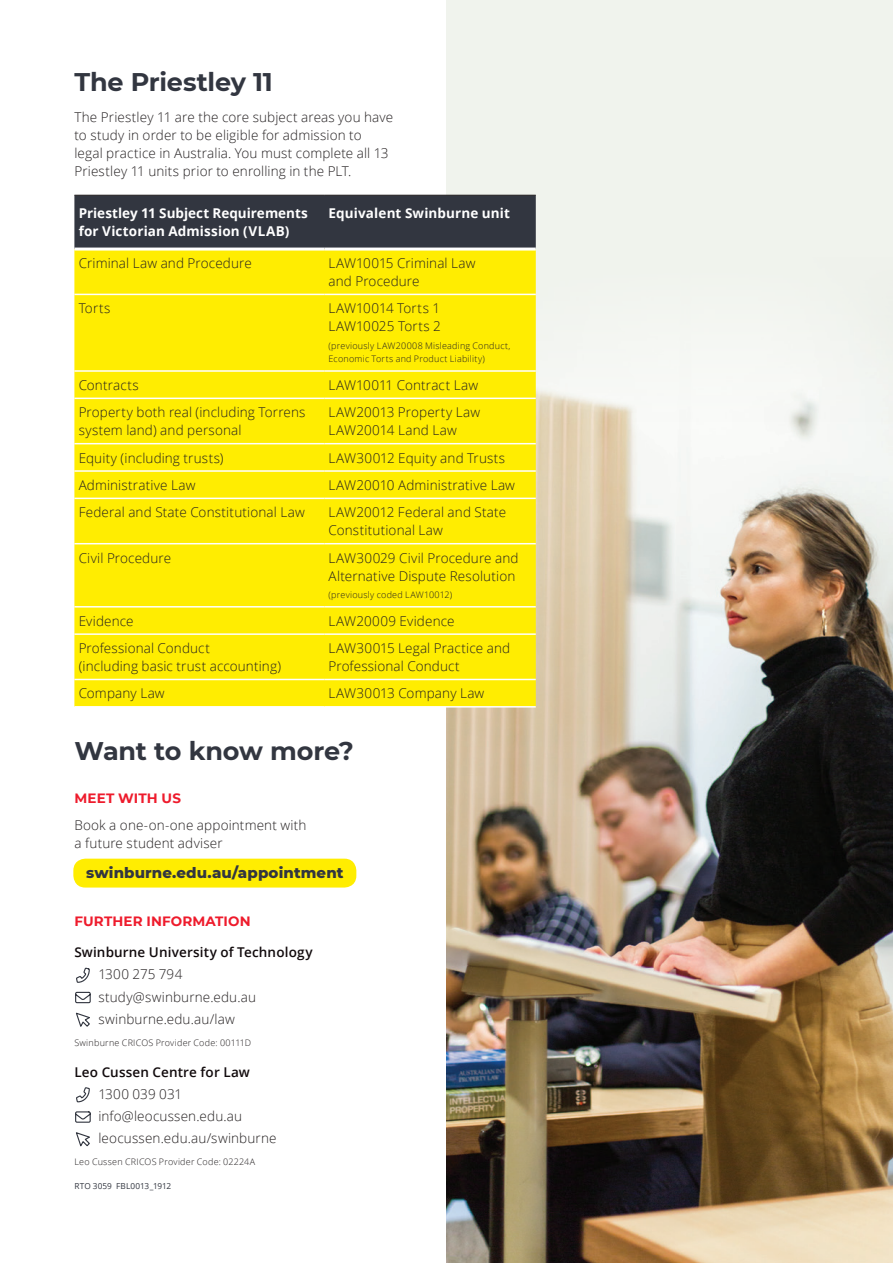
<style>
.page{position:relative;width:893px;height:1263px;background:#fff}
.page>*{position:absolute;margin:0;border:0;box-sizing:border-box;transform-origin:0 0}
.t1{font:700 25.5px "Montserrat";letter-spacing:-.01em;color:#323640}
.t2{font:800 15px "Montserrat";letter-spacing:.005em;color:#323640}
.t3{font:300 13.5px/18px "Open Sans";letter-spacing:.01em;color:#231f20}
.t4{font:700 13.5px/18px "Open Sans";letter-spacing:.005em;color:#fff}
.t5{font:600 13.5px "Open Sans";letter-spacing:.01em;color:#110a0c}
.t6{font:700 13.5px "Montserrat";letter-spacing:.01em;color:#ee1b2c}
.t7{font:300 9px/13.5px "Open Sans";letter-spacing:.025em;color:#231f20}
.t8{font:8.25px "Open Sans";letter-spacing:.01em;color:#323640}
</style>
<div class="page">
<div style="left:446px;top:0;width:447px;height:1263px;background:#f0f3ed"></div>
<img style="left:446px;top:390px;width:447px;height:873px">
<div style="left:74px;top:196px;width:462px;height:52px;background:#323640"></div>
<div style="left:74px;top:251px;width:462px;height:455px;background:#ffed01"></div>
<hr style="left:74px;top:195px;width:250px;height:1px;background:#231f20">
<hr style="left:324px;top:195px;width:212px;height:1px;background:#231f20">
<hr style="left:74px;top:294px;width:250px;height:1px;background:#fff">
<hr style="left:324px;top:294px;width:212px;height:1px;background:#fff">
<hr style="left:74px;top:370px;width:250px;height:2px;background:#fff">
<hr style="left:324px;top:370px;width:212px;height:2px;background:#fff">
<hr style="left:74px;top:398px;width:250px;height:1px;background:#fff">
<hr style="left:324px;top:398px;width:212px;height:1px;background:#fff">
<hr style="left:74px;top:443px;width:250px;height:1px;background:#fff">
<hr style="left:324px;top:443px;width:212px;height:1px;background:#fff">
<hr style="left:74px;top:470px;width:250px;height:2px;background:#fff">
<hr style="left:324px;top:470px;width:212px;height:2px;background:#fff">
<hr style="left:74px;top:498px;width:250px;height:1px;background:#fff">
<hr style="left:324px;top:498px;width:212px;height:1px;background:#fff">
<hr style="left:74px;top:543px;width:250px;height:1px;background:#fff">
<hr style="left:324px;top:543px;width:212px;height:1px;background:#fff">
<hr style="left:74px;top:606px;width:250px;height:1px;background:#fff">
<hr style="left:324px;top:606px;width:212px;height:1px;background:#fff">
<hr style="left:74px;top:633px;width:250px;height:2px;background:#fff">
<hr style="left:324px;top:633px;width:212px;height:2px;background:#fff">
<hr style="left:74px;top:679px;width:250px;height:1px;background:#fff">
<hr style="left:324px;top:679px;width:212px;height:1px;background:#fff">
<hr style="left:324px;top:706px;width:212px;height:1px;background:#fff">
<hr style="left:324px;top:248px;width:212px;height:3px;background:#fff">
<div style="left:73px;top:859px;width:283px;height:28px;background:#ffed01;border-radius:12px"></div>
<svg style="left:76px;top:967px;width:14px;height:16px"></svg>
<svg style="left:75px;top:991px;width:16px;height:13px"></svg>
<svg style="left:76px;top:1012px;width:14px;height:15px"></svg>
<svg style="left:76px;top:1087px;width:14px;height:16px"></svg>
<svg style="left:75px;top:1111px;width:16px;height:12px"></svg>
<svg style="left:76px;top:1132px;width:14px;height:15px"></svg>
<h1 class="t1" style="left:74px;top:64px;width:200px">The Priestley 11</h1>
<p class="t3" style="left:74px;top:108px;width:320px">The Priestley 11 are the core subject areas you have to study in order to be eligible for admission to legal practice in Australia. You must complete all 13<br>Priestley 11 units prior to enrolling in the PLT.</p>
<p class="t4" style="left:79px;top:204px;width:231px">Priestley 11 Subject Requirements for Victorian Admission (VLAB)</p>
<p class="t4" style="left:328px;top:204px;width:183px">Equivalent Swinburne unit</p>
<p class="t3" style="left:79px;top:254px;width:175px">Criminal Law and Procedure</p>
<p class="t3" style="left:328px;top:254px;width:149px">LAW10015 Criminal Law and Procedure</p>
<p class="t3" style="left:79px;top:299px;width:33px">Torts</p>
<p class="t3" style="left:328px;top:299px;width:114px">LAW10014 Torts 1<br>LAW10025 Torts 2</p>
<p class="t7" style="left:328px;top:339px;width:184px">(previously LAW20008 Misleading Conduct,<br>Economic Torts and Product Liability)</p>
<p class="t3" style="left:79px;top:376px;width:62px">Contracts</p>
<p class="t3" style="left:328px;top:376px;width:151px">LAW10011 Contract Law</p>
<p class="t3" style="left:79px;top:403px;width:228px">Property both real (including Torrens system land) and personal</p>
<p class="t3" style="left:328px;top:403px;width:153px">LAW20013 Property Law<br>LAW20014 Land Law</p>
<p class="t3" style="left:79px;top:448px;width:146px">Equity (including trusts)</p>
<p class="t3" style="left:328px;top:448px;width:178px">LAW30012 Equity and Trusts</p>
<p class="t3" style="left:79px;top:476px;width:118px">Administrative Law</p>
<p class="t3" style="left:328px;top:476px;width:188px">LAW20010 Administrative Law</p>
<p class="t3" style="left:79px;top:503px;width:228px">Federal and State Constitutional Law</p>
<p class="t3" style="left:328px;top:503px;width:179px">LAW20012 Federal and State<br>Constitutional Law</p>
<p class="t3" style="left:79px;top:548px;width:94px">Civil Procedure</p>
<p class="t3" style="left:328px;top:548px;width:192px">LAW30029 Civil Procedure and<br>Alternative Dispute Resolution</p>
<p class="t7" style="left:328px;top:588px;width:125px">(previously coded LAW10012)</p>
<p class="t3" style="left:79px;top:611px;width:56px">Evidence</p>
<p class="t3" style="left:328px;top:611px;width:128px">LAW20009 Evidence</p>
<p class="t3" style="left:79px;top:639px;width:204px">Professional Conduct<br>(including basic trust accounting)</p>
<p class="t3" style="left:328px;top:639px;width:183px">LAW30015 Legal Practice and<br>Professional Conduct</p>
<p class="t3" style="left:79px;top:684px;width:88px">Company Law</p>
<p class="t3" style="left:328px;top:684px;width:157px">LAW30013 Company Law</p>
<h1 class="t1" style="left:74px;top:732px;width:281px">Want to know more?</h1>
<p class="t6" style="left:74px;top:789px;width:108px">MEET WITH US</p>
<p class="t3" style="left:74px;top:815px;width:234px">Book a one-on-one appointment with a future student adviser</p>
<p class="t2" style="left:86px;top:862px;width:259px">swinburne.edu.au/appointment</p>
<p class="t6" style="left:74px;top:912px;width:178px">FURTHER INFORMATION</p>
<p class="t5" style="left:74px;top:943px;width:240px">Swinburne University of Technology</p>
<p class="t3" style="left:98px;top:963px;width:159px;line-height:22.2px">1300 275 794 study@swinburne.edu.au swinburne.edu.au/law</p>
<p class="t7" style="left:74px;top:1035px;width:178px">Swinburne CRICOS Provider Code: 00111D</p>
<p class="t5" style="left:74px;top:1062px;width:177px">Leo Cussen Centre for Law</p>
<p class="t3" style="left:98px;top:1082px;width:180px;line-height:22.2px">1300 039 031 info@leocussen.edu.au leocussen.edu.au/swinburne</p>
<p class="t7" style="left:74px;top:1155px;width:182px">Leo Cussen CRICOS Provider Code: 02224A</p>
<p class="t8" style="left:74px;top:1180px;width:98px">RTO 3059 FBL0013_1912</p>
</div>
